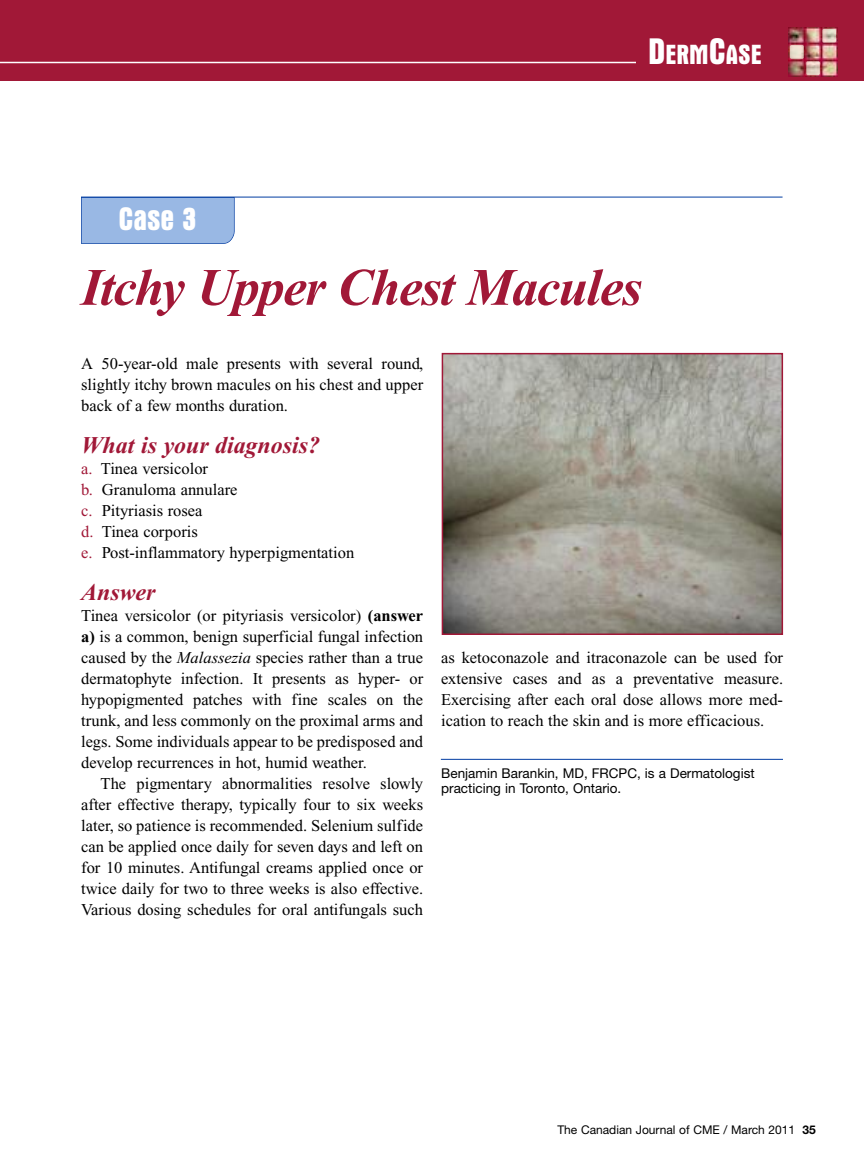
<style>
.page{position:relative;width:864px;height:1175px;background:#fff}
.page>*{position:absolute;margin:0;border:0;box-sizing:border-box;transform-origin:0 0}
.t1{font:italic 700 52.5px "Times New Roman";letter-spacing:-.025em;color:#a11837}
.t2{font:700 condensed 33px "Aurora BT";color:#fff}
.t3{font:700 condensed 28.2px "Aurora BT";color:#fff}
.t4{font:italic 700 24px "Times New Roman";color:#a11837}
.t5{font:16.5px/21px "Times New Roman";color:#000;text-align:justify}
.t6{font:13.5px/15px "Helvetica Neue";color:#000}
.t7{font:12px "Helvetica Neue";color:#000}
.s1{font-size:37.5px}
.s2{color:#a11837}
.s3{font-weight:700}
.s4{font-style:italic}
</style>
<div class="page">
<div style="left:81px;top:198px;width:154px;height:46px;background:#99b8e4"></div>
<hr style="left:81px;top:197px;width:702px;height:1px;background:#003ca2">
<div style="left:0;top:0;width:864px;height:81px;background:#a11837"></div>
<hr style="left:0;top:62px;width:639px;height:1px;background:#fff">
<img style="left:789px;top:28px;width:48px;height:48px">
<img style="left:790px;top:29px;width:46px;height:46px">
<div style="left:637px;top:37px;width:136px;height:31px;background:#a11837"></div>
<img style="left:445px;top:356px;width:335px;height:276px">
<div style="left:442px;top:353px;width:341px;height:282px;border:2px solid #a11837"></div>
<hr style="left:441px;top:759px;width:342px;height:1px;background:#003ca2">
<h3 class="t3" style="left:648px;top:38px;width:115px"><span class="s1">D</span>ERM<span class="s1">C</span>ASE</h3>
<h2 class="t2" style="left:119px;top:199px;width:79px">Case 3</h2>
<h1 class="t1" style="left:81px;top:270px;width:563px">Itchy Upper Chest Macules</h1>
<p class="t5" style="left:81px;top:355px;width:343px">A 50-year-old male presents with several round, slightly itchy brown macules on his chest and upper back of a few months duration.</p>
<h3 class="t4" style="left:81px;top:437px;width:241px">What is your diagnosis?</h3>
<p class="t5" style="left:81px;top:460px;width:275px;text-align:left"><span class="s2">a.</span> Tinea versicolor<br><span class="s2">b.</span> Granuloma annulare<br><span class="s2">c.</span> Pityriasis rosea<br><span class="s2">d.</span> Tinea corporis<br><span class="s2">e.</span> Post-inflammatory hyperpigmentation</p>
<h3 class="t4" style="left:81px;top:584px;width:76px">Answer</h3>
<p class="t5" style="left:81px;top:607px;width:343px">Tinea versicolor (or pityriasis versicolor) <span class="s3">(answer a)</span> is a common, benign superficial fungal infection caused by the <span class="s4">Malassezia</span> species rather than a true dermatophyte infection. It presents as hyper- or hypopigmented patches with fine scales on the trunk, and less commonly on the proximal arms and legs. Some individuals appear to be predisposed and develop recurrences in hot, humid weather.</p>
<p class="t5" style="left:81px;top:775px;width:344px;text-indent:19px">The pigmentary abnormalities resolve slowly after effective therapy, typically four to six weeks later, so patience is recommended. Selenium sulfide can be applied once daily for seven days and left on for 10 minutes. Antifungal creams applied once or twice daily for two to three weeks is also effective.<br>Various dosing schedules for oral antifungals such</p>
<p class="t5" style="left:441px;top:649px;width:343px">as ketoconazole and itraconazole can be used for extensive cases and as a preventative measure.<br>Exercising after each oral dose allows more med&shy;ication to reach the skin and is more efficacious.</p>
<p class="t6" style="left:441px;top:766px;width:315px">Benjamin Barankin, MD, FRCPC, is a Dermatologist practicing in Toronto, Ontario.</p>
<p class="t7" style="left:557px;top:1125px;width:260px">The Canadian Journal of CME / March 2011 <span class="s3">35</span></p>
</div>
